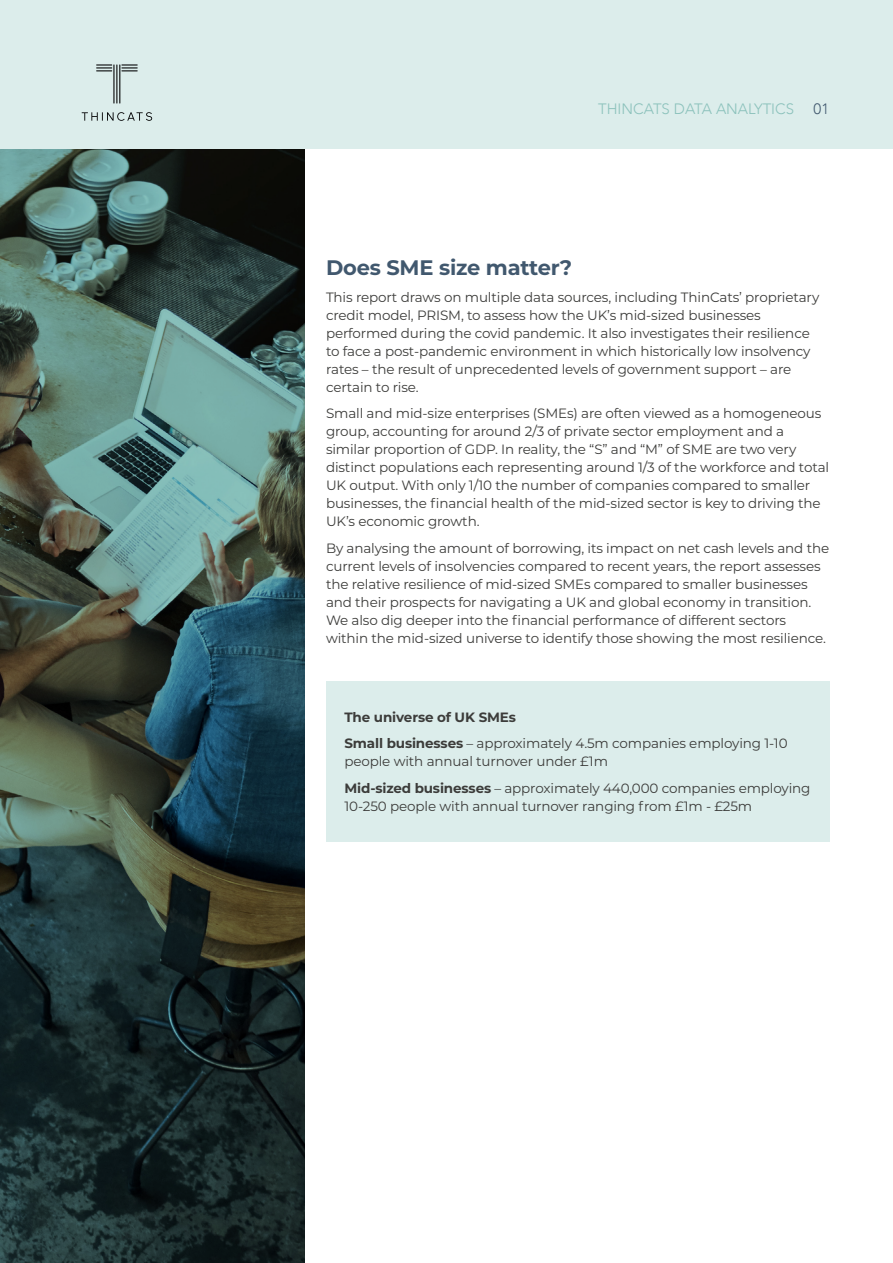
<style>
.page{position:relative;width:893px;height:1263px;background:#fff}
.page>*{position:absolute;margin:0;border:0;box-sizing:border-box;transform-origin:0 0}
.t1{font:700 21px "Montserrat";letter-spacing:-.01em;color:#41586e}
.t2{font:300 15px "Avenir";color:#8cc2bc}
.t3{font:300 15px "Avenir";color:#41586e}
.t4{font:13.5px/18px "Montserrat";letter-spacing:-.01em;color:#3c3c3a}
.s1{font-weight:700}
</style>
<div class="page">
<div style="left:0;top:0;width:893px;height:149px;background:#dcedeb"></div>
<hr style="left:113px;top:64px;width:1px;height:40px;background:#020203">
<hr style="left:116px;top:64px;width:1px;height:40px;background:#020203">
<hr style="left:119px;top:64px;width:1px;height:40px;background:#020203">
<svg style="left:121px;top:64px;width:17px;height:7px"></svg>
<svg style="left:96px;top:64px;width:16px;height:7px"></svg>
<svg style="left:82px;top:112px;width:70px;height:9px"></svg>
<div style="left:326px;top:682px;width:503px;height:160px;background:#dcedeb"></div>
<svg style="left:0;top:149px;width:305px;height:1114px"></svg>
<p class="t2" style="left:598px;top:100px;width:197px">THINCATS DATA ANALYTICS</p>
<p class="t3" style="left:814px;top:100px;width:17px">01</p>
<h1 class="t1" style="left:326px;top:253px;width:248px">Does SME size matter?</h1>
<p class="t4" style="left:326px;top:288px;width:495px">This report draws on multiple data sources, including ThinCats’ proprietary credit model, PRISM, to assess how the UK’s mid-sized businesses performed during the covid pandemic. It also investigates their resilience to face a post-pandemic environment in which historically low insolvency rates – the result of unprecedented levels of government support – are certain to rise.</p>
<p class="t4" style="left:326px;top:404px;width:505px">Small and mid-size enterprises (SMEs) are often viewed as a homogeneous group, accounting for around 2/3 of private sector employment and a similar proportion of GDP. In reality, the “S” and “M” of SME are two very distinct populations each representing around 1/3 of the workforce and total UK output. With only 1/10 the number of companies compared to smaller businesses, the financial health of the mid-sized sector is key to driving the UK’s economic growth.</p>
<p class="t4" style="left:326px;top:539px;width:505px">By analysing the amount of borrowing, its impact on net cash levels and the current levels of insolvencies compared to recent years, the report assesses the relative resilience of mid-sized SMEs compared to smaller businesses and their prospects for navigating a UK and global economy in transition.<br>We also dig deeper into the financial performance of different sectors within the mid-sized universe to identify those showing the most resilience.</p>
<p class="t4" style="left:344px;top:703px;width:445px;line-height:26.5px"><span class="s1">The universe of UK SMEs<br>Small businesses</span> – approximately 4.5m companies employing 1-10</p>
<p class="t4" style="left:344px;top:748px;width:468px;line-height:26.5px">people with annual turnover under £1m<br><span class="s1">Mid-sized businesses</span> – approximately 440,000 companies employing</p>
<p class="t4" style="left:344px;top:796px;width:409px">10-250 people with annual turnover ranging from £1m - £25m</p>
</div>
